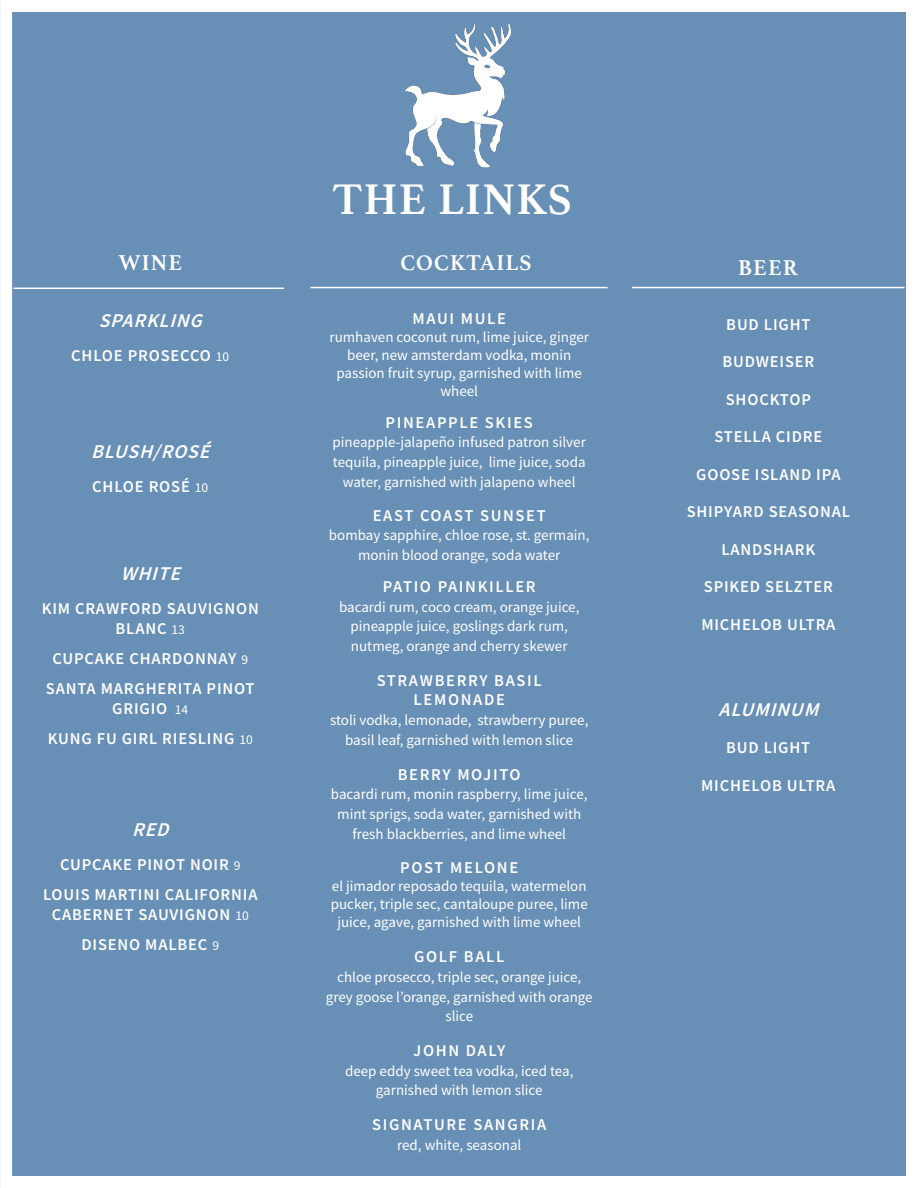
<style>
.page{position:relative;width:918px;height:1188px;background:#688fb6}
.page>*{position:absolute;margin:0;border:0;box-sizing:border-box;transform-origin:0 0}
.t1{font:700 45px "Athelas";letter-spacing:.03em;color:#fff}
.t2{font:700 22.5px "Athelas";letter-spacing:.05em;color:#fff}
.t3{font:italic 600 19.5px "Source Sans Pro";color:#fff}
.t4{font:600 16.5px/19.8px "Source Sans Pro";letter-spacing:.05em;color:#fff;text-align:center}
.t5{font:600 16.5px "Source Sans Pro";letter-spacing:.1em;color:#fff}
.t6{font:15px/19.8px "Source Sans Pro";color:#fff;text-align:center}
.s1{font-weight:400;font-size:13.5px}
</style>
<div class="page">
<img style="left:404px;top:23px;width:107px;height:145px">
<hr style="left:14px;top:288px;width:270px;height:1px;background:#fff">
<hr style="left:632px;top:287px;width:272px;height:1px;background:#fff">
<hr style="left:310px;top:287px;width:298px;height:1px;background:#fff">
<div style="left:0;top:0;width:918px;height:1188px;border:12px solid #fff"></div>
<p class="t2" style="left:119px;top:245px;width:65px">WINE</p>
<p class="t3" style="left:99px;top:308px;width:111px">SPARKLING</p>
<p class="t4" style="left:71px;top:346px;width:160px">CHLOE PROSECCO <span class="s1">10</span></p>
<p class="t3" style="left:91px;top:439px;width:126px">BLUSH/ROSÉ</p>
<p class="t4" style="left:92px;top:476px;width:118px">CHLOE ROSÉ <span class="s1">10</span></p>
<p class="t3" style="left:121px;top:561px;width:67px">WHITE</p>
<p class="t4" style="left:42px;top:599px;width:219px">KIM CRAWFORD SAUVIGNON</p>
<p class="t4" style="left:116px;top:618px;width:71px">BLANC <span class="s1">13</span></p>
<p class="t4" style="left:52px;top:648px;width:197px">CUPCAKE CHARDONNAY <span class="s1">9</span></p>
<p class="t4" style="left:46px;top:678px;width:210px">SANTA MARGHERITA PINOT</p>
<p class="t4" style="left:112px;top:698px;width:78px">GRIGIO <span class="s1">14</span></p>
<p class="t4" style="left:48px;top:728px;width:207px">KUNG FU GIRL RIESLING <span class="s1">10</span></p>
<p class="t3" style="left:132px;top:817px;width:44px">RED</p>
<p class="t4" style="left:60px;top:854px;width:182px">CUPCAKE PINOT NOIR <span class="s1">9</span></p>
<p class="t4" style="left:43px;top:884px;width:216px">LOUIS MARTINI CALIFORNIA<br>CABERNET SAUVIGNON <span class="s1">10</span></p>
<p class="t4" style="left:81px;top:934px;width:139px">DISENO MALBEC <span class="s1">9</span></p>
<p class="t1" style="left:333px;top:163px;width:241px">THE LINKS</p>
<p class="t2" style="left:401px;top:245px;width:132px">COCKTAILS</p>
<p class="t5" style="left:413px;top:308px;width:95px">MAUI MULE</p>
<p class="t6" style="left:330px;top:328px;width:261px;line-height:18px">rumhaven coconut rum, lime juice, ginger beer, new amsterdam vodka, monin passion fruit syrup, garnished with lime wheel</p>
<p class="t5" style="left:386px;top:411px;width:149px">PINEAPPLE SKIES</p>
<p class="t6" style="left:333px;top:432px;width:255px">pineapple-jalapeño infused patron silver tequila, pineapple juice, lime juice, soda water, garnished with jalapeno wheel</p>
<p class="t5" style="left:373px;top:504px;width:175px">EAST COAST SUNSET</p>
<p class="t6" style="left:329px;top:526px;width:262px">bombay sapphire, chloe rose, st. germain, monin blood orange, soda water</p>
<p class="t5" style="left:383px;top:575px;width:154px">PATIO PAINKILLER</p>
<p class="t6" style="left:339px;top:597px;width:242px">bacardi rum, coco cream, orange juice, pineapple juice, goslings dark rum, nutmeg, orange and cherry skewer</p>
<p class="t5" style="left:377px;top:669px;width:167px">STRAWBERRY BASIL</p>
<p class="t5" style="left:414px;top:689px;width:93px">LEMONADE</p>
<p class="t6" style="left:330px;top:710px;width:260px">stoli vodka, lemonade, strawberry puree, basil leaf, garnished with lemon slice</p>
<p class="t5" style="left:398px;top:763px;width:124px">BERRY MOJITO</p>
<p class="t6" style="left:331px;top:784px;width:258px">bacardi rum, monin raspberry, lime juice, mint sprigs, soda water, garnished with fresh blackberries, and lime wheel</p>
<p class="t5" style="left:400px;top:857px;width:119px">POST MELONE</p>
<p class="t6" style="left:331px;top:877px;width:259px;line-height:18px">el jimador reposado tequila, watermelon pucker, triple sec, cantaloupe puree, lime juice, agave, garnished with lime wheel</p>
<p class="t5" style="left:414px;top:946px;width:92px">GOLF BALL</p>
<p class="t6" style="left:326px;top:967px;width:268px">chloe prosecco, triple sec, orange juice, grey goose l’orange, garnished with orange slice</p>
<p class="t5" style="left:413px;top:1040px;width:94px">JOHN DALY</p>
<p class="t6" style="left:345px;top:1061px;width:230px">deep eddy sweet tea vodka, iced tea, garnished with lemon slice</p>
<p class="t5" style="left:372px;top:1114px;width:176px">SIGNATURE SANGRIA</p>
<p class="t6" style="left:397px;top:1135px;width:126px">red, white, seasonal</p>
<p class="t2" style="left:738px;top:249px;width:62px">BEER</p>
<p class="t4" style="left:726px;top:314px;width:86px">BUD LIGHT</p>
<p class="t4" style="left:722px;top:352px;width:93px">BUDWEISER</p>
<p class="t4" style="left:726px;top:389px;width:87px">SHOCKTOP</p>
<p class="t4" style="left:714px;top:427px;width:109px">STELLA CIDRE</p>
<p class="t4" style="left:696px;top:464px;width:146px">GOOSE ISLAND IPA</p>
<p class="t4" style="left:687px;top:502px;width:165px">SHIPYARD SEASONAL</p>
<p class="t4" style="left:721px;top:539px;width:95px">LANDSHARK</p>
<p class="t4" style="left:704px;top:577px;width:131px">SPIKED SELZTER</p>
<p class="t4" style="left:701px;top:614px;width:136px">MICHELOB ULTRA</p>
<p class="t3" style="left:719px;top:697px;width:108px">ALUMINUM</p>
<p class="t4" style="left:726px;top:738px;width:86px">BUD LIGHT</p>
<p class="t4" style="left:701px;top:775px;width:136px">MICHELOB ULTRA</p>
</div>
